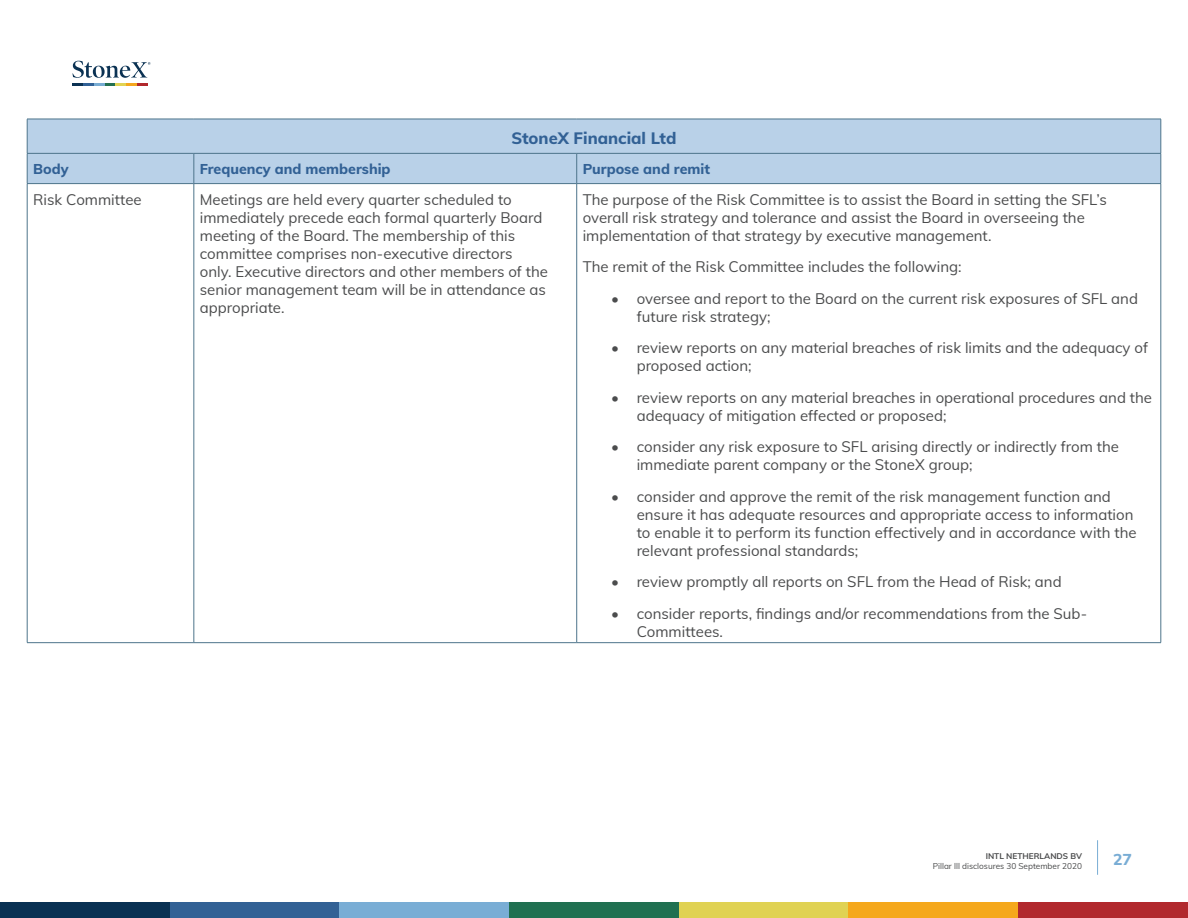
<style>
.page{position:relative;width:1188px;height:918px;background:#fff}
.page>*{position:absolute;margin:0;border:0;box-sizing:border-box;transform-origin:0 0}
.t1{font:800 16.5px "Muli";color:#326195}
.t2{font:800 15.75px "Muli";color:#79add5}
.t3{font:15px/18px "Muli";color:#4b4c4d}
.t4{font:800 14.25px "Muli";color:#326195}
.t5{font:8.25px "Muli";color:#4b4c4d}
.t6{font:700 8.25px "Muli";color:#4b4c4d}
</style>
<div class="page">
<hr style="left:1097px;top:840px;width:1px;height:35px;background:#79add5">
<div style="left:170px;top:903px;width:169px;height:15px;background:#326195"></div>
<div style="left:339px;top:903px;width:170px;height:15px;background:#79add5"></div>
<div style="left:509px;top:903px;width:170px;height:15px;background:#207051"></div>
<div style="left:679px;top:903px;width:170px;height:15px;background:#e0d253"></div>
<div style="left:849px;top:903px;width:169px;height:15px;background:#f5a81c"></div>
<div style="left:1018px;top:903px;width:170px;height:15px;background:#b1282d"></div>
<div style="left:0;top:903px;width:170px;height:15px;background:#093153"></div>
<svg style="left:72px;top:61px;width:78px;height:25px"></svg>
<div style="left:28px;top:120px;width:1133px;height:63px;background:#b9d1e8"></div>
<hr style="left:27px;top:119px;width:167px;height:1px;background:#4d748b">
<hr style="left:27px;top:119px;width:1px;height:34px;background:#4d748b">
<hr style="left:194px;top:119px;width:383px;height:1px;background:#4d748b">
<hr style="left:577px;top:119px;width:584px;height:1px;background:#4d748b">
<hr style="left:1161px;top:119px;width:1px;height:34px;background:#4d748b">
<hr style="left:27px;top:153px;width:167px;height:1px;background:#4d748b">
<hr style="left:194px;top:153px;width:383px;height:1px;background:#4d748b">
<hr style="left:577px;top:153px;width:584px;height:1px;background:#4d748b">
<svg style="left:27px;top:154px;width:1px;height:29px"></svg>
<svg style="left:194px;top:154px;width:1px;height:29px"></svg>
<svg style="left:576px;top:154px;width:1px;height:29px"></svg>
<svg style="left:1161px;top:154px;width:1px;height:29px"></svg>
<hr style="left:27px;top:183px;width:167px;height:1px;background:#4d748b">
<hr style="left:27px;top:184px;width:1px;height:458px;background:#4d748b">
<hr style="left:194px;top:183px;width:383px;height:1px;background:#4d748b">
<hr style="left:194px;top:184px;width:1px;height:458px;background:#4d748b">
<hr style="left:577px;top:183px;width:584px;height:1px;background:#4d748b">
<hr style="left:576px;top:184px;width:1px;height:458px;background:#4d748b">
<hr style="left:1161px;top:184px;width:1px;height:458px;background:#4d748b">
<hr style="left:27px;top:642px;width:167px;height:1px;background:#4d748b">
<hr style="left:194px;top:642px;width:383px;height:1px;background:#4d748b">
<hr style="left:577px;top:642px;width:584px;height:1px;background:#4d748b">
<p class="t1" style="left:511px;top:127px;width:167px">StoneX Financial Ltd</p>
<p class="t4" style="left:33px;top:158px;width:37px">Body</p>
<p class="t4" style="left:200px;top:158px;width:192px">Frequency and membership</p>
<p class="t4" style="left:583px;top:158px;width:129px">Purpose and remit</p>
<p class="t3" style="left:33px;top:190px;width:110px">Risk Committee</p>
<p class="t3" style="left:200px;top:190px;width:350px">Meetings are held every quarter scheduled to immediately precede each formal quarterly Board meeting of the Board. The membership of this committee comprises non-executive directors<br>only. Executive directors and other members of the senior management team will be in attendance as appropriate.</p>
<p class="t3" style="left:583px;top:190px;width:526px">The purpose of the Risk Committee is to assist the Board in setting the SFL’s overall risk strategy and tolerance and assist the Board in overseeing the implementation of that strategy by executive management.</p>
<p class="t3" style="left:583px;top:257px;width:381px">The remit of the Risk Committee includes the following:</p>
<p class="t3" style="left:637px;top:289px;width:503px;text-indent:-26px">• oversee and report to the Board on the current risk exposures of SFL and future risk strategy;</p>
<p class="t3" style="left:637px;top:338px;width:513px;text-indent:-26px">• review reports on any material breaches of risk limits and the adequacy of proposed action;</p>
<p class="t3" style="left:637px;top:388px;width:517px;text-indent:-26px">• review reports on any material breaches in operational procedures and the adequacy of mitigation effected or proposed;</p>
<p class="t3" style="left:637px;top:437px;width:484px;text-indent:-26px">• consider any risk exposure to SFL arising directly or indirectly from the immediate parent company or the StoneX group;</p>
<p class="t3" style="left:637px;top:487px;width:502px;text-indent:-26px">• consider and approve the remit of the risk management function and ensure it has adequate resources and appropriate access to information to enable it to perform its function effectively and in accordance with the relevant professional standards;</p>
<p class="t3" style="left:611px;top:572px;width:452px">• review promptly all reports on SFL from the Head of Risk; and</p>
<p class="t3" style="left:637px;top:604px;width:452px;text-indent:-26px">• consider reports, findings and/or recommendations from the Sub-<br>Committees.</p>
<p class="t6" style="left:986px;top:850px;width:98px">INTL NETHERLANDS BV</p>
<p class="t5" style="left:933px;top:860px;width:151px">Pillar lll disclosures 30 September 2020</p>
<p class="t2" style="left:1113px;top:848px;width:20px">27</p>
</div>
